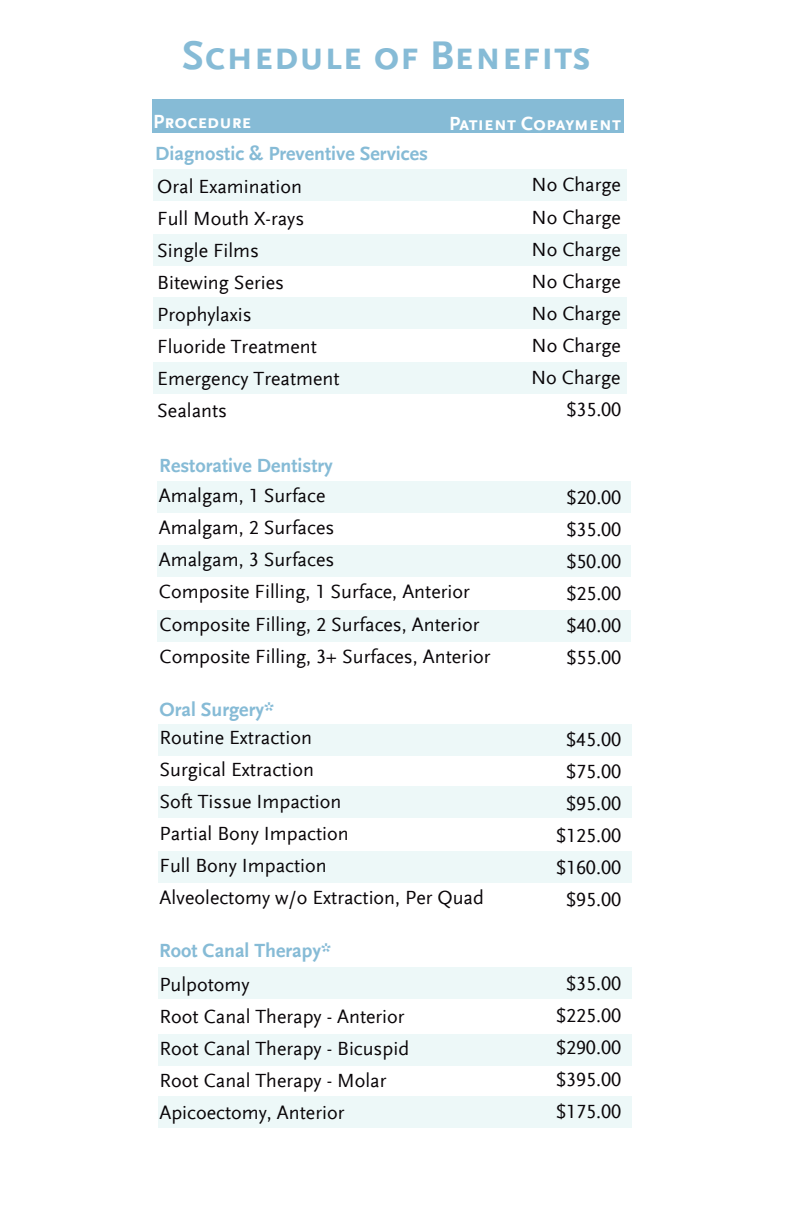
<style>
.page{position:relative;width:794px;height:1224px;background:#fff}
.page>*{position:absolute;margin:0;border:0;box-sizing:border-box;transform-origin:0 0}
.t1{font:700 42px "Scala Sans Sc Offc Pro";letter-spacing:.01em;color:#86bbd6}
.t2{font:20px/32px "Scala Sans Offc Pro";color:#090508}
.t3{font:700 20px "Scala Sans Offc Pro";color:#86bbd6}
.t4{font:700 20px "Scala Sans Sc Offc Pro";color:#fff}
</style>
<div class="page">
<div style="left:153px;top:169px;width:474px;height:32px;background:#edf8f8"></div>
<div style="left:153px;top:234px;width:474px;height:32px;background:#edf8f8"></div>
<div style="left:153px;top:297px;width:474px;height:32px;background:#edf8f8"></div>
<div style="left:153px;top:362px;width:474px;height:32px;background:#edf8f8"></div>
<div style="left:157px;top:481px;width:474px;height:32px;background:#edf8f8"></div>
<div style="left:157px;top:545px;width:474px;height:32px;background:#edf8f8"></div>
<div style="left:157px;top:610px;width:474px;height:32px;background:#edf8f8"></div>
<div style="left:158px;top:724px;width:474px;height:32px;background:#edf8f8"></div>
<div style="left:158px;top:786px;width:474px;height:32px;background:#edf8f8"></div>
<div style="left:158px;top:851px;width:474px;height:32px;background:#edf8f8"></div>
<div style="left:158px;top:967px;width:474px;height:32px;background:#edf8f8"></div>
<div style="left:158px;top:1034px;width:474px;height:32px;background:#edf8f8"></div>
<div style="left:158px;top:1096px;width:474px;height:32px;background:#edf8f8"></div>
<div style="left:152px;top:99px;width:472px;height:34px;background:#86bbd6"></div>
<h1 class="t1" style="left:182px;top:31px;width:410px">Schedule of Benefits</h1>
<p class="t4" style="left:153px;top:110px;width:100px">Procedure</p>
<p class="t4" style="left:449px;top:112px;width:173px">Patient Copayment</p>
<p class="t3" style="left:155px;top:142px;width:274px">Diagnostic &amp; Preventive Services</p>
<p class="t2" style="left:157px;top:170px;width:184px">Oral Examination<br>Full Mouth X-rays<br>Single Films<br>Bitewing Series<br>Prophylaxis<br>Fluoride Treatment<br>Emergency Treatment<br>Sealants</p>
<p class="t3" style="left:159px;top:454px;width:175px">Restorative Dentistry</p>
<p class="t2" style="left:159px;top:480px;width:333px">Amalgam, 1 Surface<br>Amalgam, 2 Surfaces<br>Amalgam, 3 Surfaces<br>Composite Filling, 1 Surface, Anterior<br>Composite Filling, 2 Surfaces, Anterior<br>Composite Filling, 3+ Surfaces, Anterior</p>
<p class="t3" style="left:159px;top:698px;width:116px">Oral Surgery*</p>
<p class="t2" style="left:159px;top:722px;width:326px">Routine Extraction<br>Surgical Extraction<br>Soft Tissue Impaction<br>Partial Bony Impaction<br>Full Bony Impaction<br>Alveolectomy w/o Extraction, Per Quad</p>
<p class="t3" style="left:159px;top:939px;width:174px">Root Canal Therapy*</p>
<p class="t2" style="left:159px;top:969px;width:92px">Pulpotomy</p>
<p class="t2" style="left:159px;top:1001px;width:247px">Root Canal Therapy - Anterior</p>
<p class="t2" style="left:159px;top:1033px;width:251px">Root Canal Therapy - Bicuspid<br>Root Canal Therapy - Molar<br>Apicoectomy, Anterior</p>
<p class="t2" style="left:531px;top:169px;width:92px;text-align:right">No Charge<br>No Charge<br>No Charge<br>No Charge<br>No Charge<br>No Charge<br>No Charge $35.00</p>
<p class="t2" style="left:566px;top:482px;width:57px;text-align:justify">$20.00 $35.00 $50.00 $25.00 $40.00 $55.00</p>
<p class="t2" style="left:556px;top:724px;width:67px;text-align:center">$45.00 $75.00 $95.00 $125.00 $160.00 $95.00</p>
<p class="t2" style="left:556px;top:968px;width:67px;text-align:center">$35.00 $225.00 $290.00 $395.00 $175.00</p>
</div>
